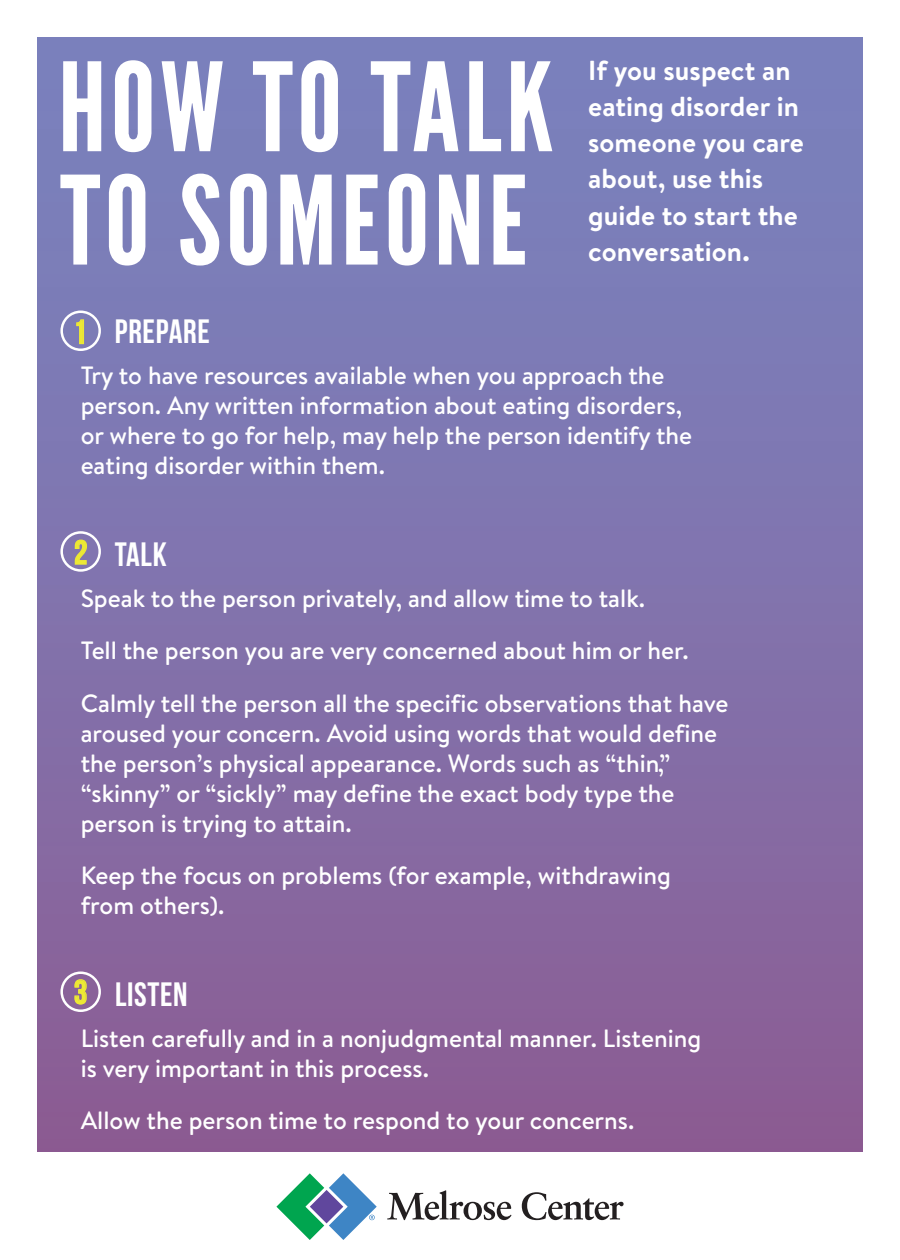
<style>
.page{position:relative;width:900px;height:1260px;background:#fff}
.page>*{position:absolute;margin:0;border:0;box-sizing:border-box;transform-origin:0 0}
.In_Text_Header{font:700 33.75px "Bebas Neue";letter-spacing:.02em;color:#fff}
.t1{font:700 33.75px "Bebas Neue";color:#ede934}
.tear-off_copy{font:700 27.5px/36.2px "Brandon Text";color:#fff}
.tear-off_copy-2{font:500 25px/30px "Brandon Text";color:#fff}
</style>
<div class="page">
<div style="left:38px;top:38px;width:824px;height:1113px;background:linear-gradient(to bottom,#7885c1,#8c5e95)"></div>
<svg style="left:387px;top:1190px;width:124px;height:30px"></svg>
<svg style="left:522px;top:1192px;width:102px;height:28px"></svg>
<svg style="left:276px;top:1173px;width:101px;height:67px"></svg>
<div style="left:60px;top:311px;width:41px;height:40px;border:2px solid #fff;border-radius:50%"></div>
<svg style="left:76px;top:319px;width:9px;height:26px"></svg>
<div style="left:60px;top:531px;width:41px;height:41px;border:2px solid #fff;border-radius:50%"></div>
<svg style="left:74px;top:539px;width:14px;height:26px"></svg>
<div style="left:60px;top:972px;width:41px;height:40px;border:2px solid #fff;border-radius:50%"></div>
<svg style="left:74px;top:979px;width:13px;height:26px"></svg>
<svg style="left:60px;top:60px;width:492px;height:206px;fill:#7b80bc"></svg>
<p class="tear-off_copy" style="left:588px;top:51px;width:217px">If you suspect an eating disorder in someone you care about, use this guide to start the conversation.</p>
<p class="In_Text_Header" style="left:115px;top:313px;width:97px">PREPARE</p>
<p class="tear-off_copy-2" style="left:81px;top:360px;width:613px">Try to have resources available when you approach the person. Any written information about eating disorders, or where to go for help, may help the person identify the eating disorder within them.</p>
<p class="t1" style="left:73px;top:313px;width:15px">1</p>
<p class="t1" style="left:74px;top:534px;width:15px">2</p>
<p class="In_Text_Header" style="left:115px;top:536px;width:53px">TALK</p>
<p class="tear-off_copy-2" style="left:81px;top:583px;width:566px">Speak to the person privately, and allow time to talk.</p>
<p class="tear-off_copy-2" style="left:81px;top:635px;width:610px">Tell the person you are very concerned about him or her.</p>
<p class="tear-off_copy-2" style="left:81px;top:688px;width:649px">Calmly tell the person all the specific observations that have aroused your concern. Avoid using words that would define the person’s physical appearance. Words such as “thin”, “skinny” or “sickly” may define the exact body type the person is trying to attain.</p>
<p class="tear-off_copy-2" style="left:81px;top:860px;width:592px">Keep the focus on problems (for example, withdrawing from others).</p>
<p class="t1" style="left:74px;top:974px;width:15px">3</p>
<p class="In_Text_Header" style="left:115px;top:976px;width:74px">LISTEN</p>
<p class="tear-off_copy-2" style="left:81px;top:1023px;width:622px">Listen carefully and in a nonjudgmental manner. Listening is very important in this process.</p>
<p class="tear-off_copy-2" style="left:81px;top:1105px;width:555px">Allow the person time to respond to your concerns.</p>
</div>
